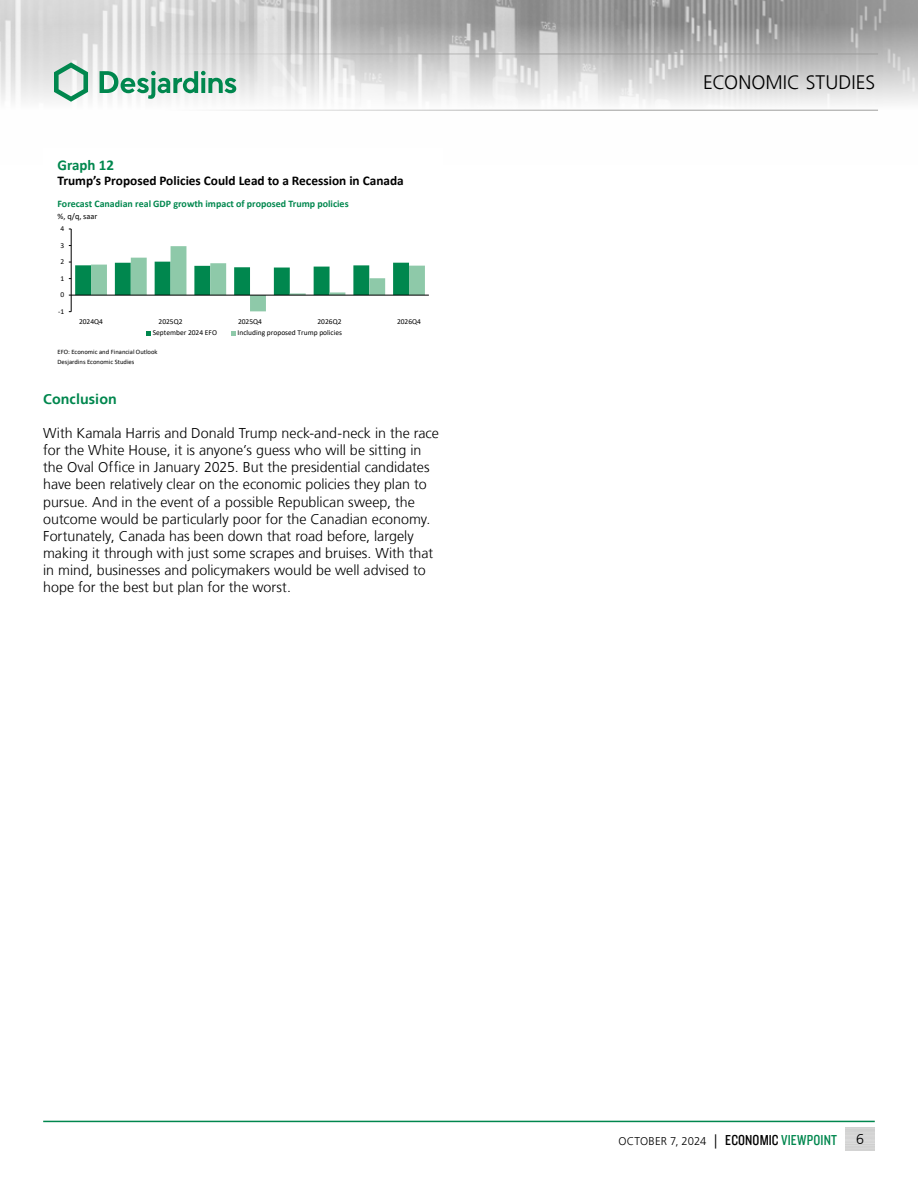
<style>
.page{position:relative;width:918px;height:1188px;background:#fff}
.page>*{position:absolute;margin:0;border:0;box-sizing:border-box;transform-origin:0 0}
.t1{font:300 19.5px "Frutiger LT";letter-spacing:.005em;color:#000}
.t2{font:700 15px "Calibri";color:#00874e}
.t3{font:300 14.25px/17.1px "Frutiger LT";color:#000}
.t4{font:700 14.25px "Frutiger LT";letter-spacing:.005em;color:#00874e}
.t5{font:700 13.35px "Calibri";color:#000}
.t6{font:300 11.25px "Frutiger LT";color:#000}
.t7{font:700 10.05px "Calibri";color:#00874e}
.t8{font:8.4px "Calibri";color:#000}
.t9{font:7.5px "Calibri";color:#000}
.t10{font:6.6px/9.8px "Calibri";color:#000}
.s1{font-size:14.25px}
.s2{font-family:"Knockout 29 Junior Ltweight";font-weight:400;font-size:15px}
.s3{font-family:"Knockout 29 Junior Ltweight";font-weight:400;font-size:15px;color:#00874e}
</style>
<div class="page">
<img style="left:0;top:0;width:918px;height:110px">
<hr style="left:0;top:54px;width:878px;height:1px;background:#9d9d9c">
<hr style="left:0;top:110px;width:878px;height:1px;background:#9d9d9c">
<svg style="left:54px;top:62px;width:34px;height:40px"></svg>
<svg style="left:100px;top:71px;width:136px;height:28px"></svg>
<hr style="left:43px;top:1121px;width:832px;height:1px;background:#00874e">
<hr style="left:71px;top:229px;width:1px;height:83px;background:#000">
<svg style="left:69px;top:245px;width:356px;height:67px"></svg>
<hr style="left:71px;top:295px;width:358px;height:1px;background:#000">
<svg style="left:147px;top:331px;width:4px;height:4px"></svg>
<svg style="left:232px;top:331px;width:4px;height:4px"></svg>
<p class="t2" style="left:57px;top:154px;width:58px">Graph 12</p>
<p class="t5" style="left:57px;top:171px;width:348px">Trump’s Proposed Policies Could Lead to a Recession in Canada</p>
<p class="t7" style="left:57px;top:197px;width:293px">Forecast Canadian real GDP growth impact of proposed Trump policies</p>
<p class="t8" style="left:57px;top:211px;width:41px">%, q/q, saar</p>
<p class="t9" style="left:60px;top:223px;width:5px">4</p>
<p class="t9" style="left:60px;top:240px;width:5px">3</p>
<p class="t9" style="left:60px;top:257px;width:5px">2</p>
<p class="t9" style="left:60px;top:273px;width:5px">1</p>
<p class="t9" style="left:60px;top:290px;width:5px">0</p>
<p class="t9" style="left:58px;top:306px;width:8px">-1</p>
<p class="t9" style="left:79px;top:316px;width:26px">2024Q4</p>
<p class="t9" style="left:159px;top:316px;width:26px">2025Q2</p>
<p class="t9" style="left:238px;top:316px;width:26px">2025Q4</p>
<p class="t9" style="left:318px;top:316px;width:26px">2026Q2</p>
<p class="t9" style="left:397px;top:316px;width:26px">2026Q4</p>
<p class="t9" style="left:153px;top:328px;width:66px">September 2024 EFO</p>
<p class="t9" style="left:238px;top:328px;width:106px">Including proposed Trump policies</p>
<p class="t10" style="left:58px;top:347px;width:102px">EFO: Economic and Financial Outlook<br>Desjardins Economic Studies</p>
<p class="t4" style="left:43px;top:391px;width:75px">Conclusion</p>
<p class="t3" style="left:43px;top:425px;width:397px">With Kamala Harris and Donald Trump neck‑and‑neck in the race for the White House, it is anyone’s guess who will be sitting in the Oval Office in January 2025. But the presidential candidates have been relatively clear on the economic policies they plan to pursue. And in the event of a possible Republican sweep, the outcome would be particularly poor for the Canadian economy.<br>Fortunately, Canada has been down that road before, largely making it through with just some scrapes and bruises. With that in mind, businesses and policymakers would be well advised to hope for the best but plan for the worst.</p>
<h1 class="t1" style="left:703px;top:72px;width:174px">ECONOMIC STUDIES</h1>
<p class="t6" style="left:619px;top:1135px;width:220px">OCTOBER 7, 2024 <span class="s1">|</span> <span class="s2">ECONOMIC</span> <span class="s3">VIEWPOINT</span></p>
<p class="t3" style="left:856px;top:1131px;width:9px">6</p>
</div>
